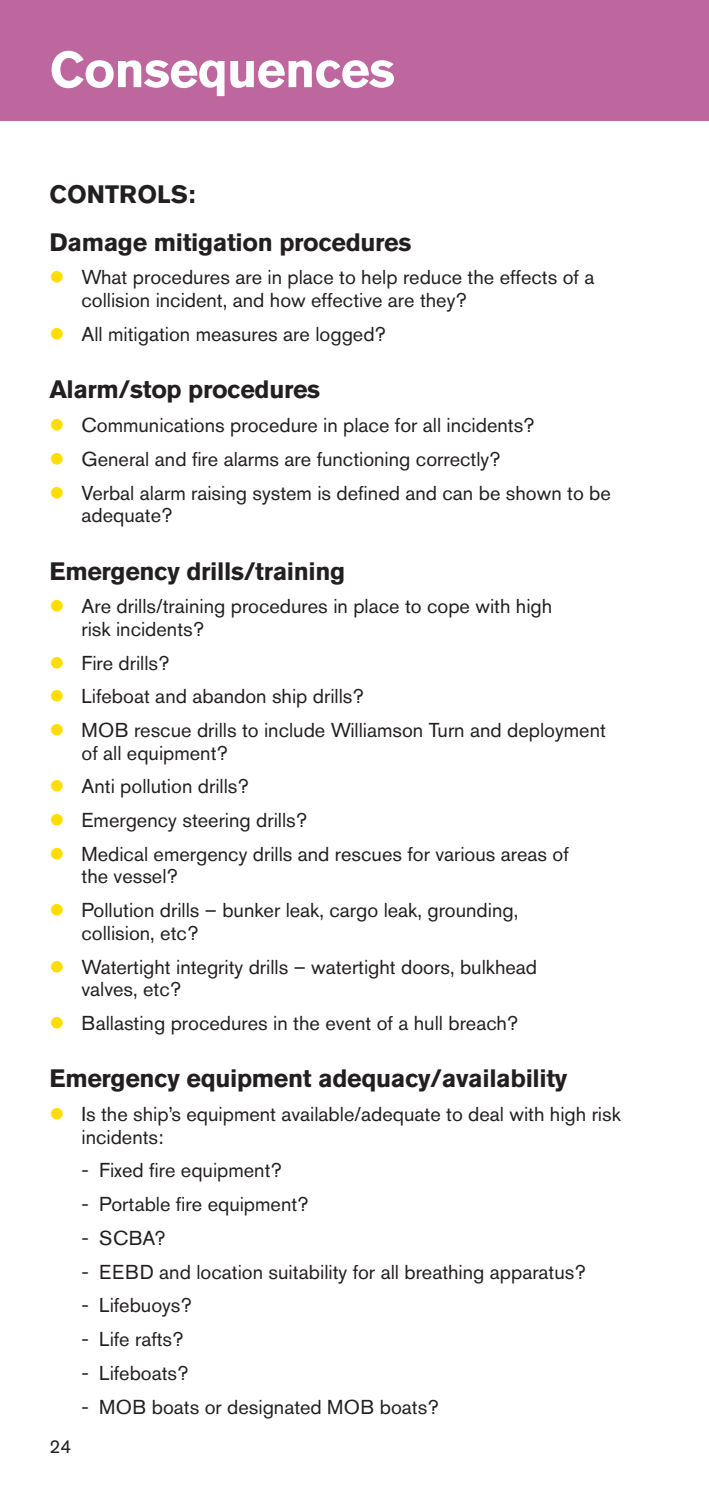
<style>
.page{position:relative;width:709px;height:1489px;background:#fff}
.page>*{position:absolute;margin:0;border:0;box-sizing:border-box;transform-origin:0 0}
.t1{font:700 50px "Akzidenz Grotesk BE";letter-spacing:-.015em;color:#fff}
.t2{font:700 25px/47.5px "Akzidenz Grotesk BE";letter-spacing:-.015em;color:#231f20}
.t3{font:20px/33.8px "Akzidenz Grotesk BE";color:#231f20}
.t4{font:18.75px "Akzidenz Grotesk BE";color:#231f20}
</style>
<div class="page">
<div style="left:0;top:0;width:709px;height:120px;background:#be679e"></div>
<h1 class="t1" style="left:50px;top:50px;width:347px">Consequences</h1>
<p class="t2" style="left:50px;top:172px;width:363px">CONTROLS:<br>Damage mitigation procedures</p>
<p class="t3" style="left:81px;top:268px;width:514px;line-height:22.5px">What procedures are in place to help reduce the effects of a collision incident, and how effective are they?</p>
<p class="t3" style="left:81px;top:319px;width:306px">All mitigation measures are logged?</p>
<p class="t2" style="left:50px;top:367px;width:272px">Alarm/stop procedures</p>
<p class="t3" style="left:81px;top:410px;width:531px">Communications procedure in place for all incidents?<br>General and fire alarms are functioning correctly?<br>Verbal alarm raising system is defined and can be shown to be</p>
<p class="t3" style="left:81px;top:500px;width:92px">adequate?</p>
<p class="t2" style="left:50px;top:548px;width:297px">Emergency drills/training</p>
<p class="t3" style="left:81px;top:597px;width:472px;line-height:22.5px">Are drills/training procedures in place to cope with high risk incidents?</p>
<p class="t3" style="left:81px;top:648px;width:526px">Fire drills?<br>Lifeboat and abandon ship drills?<br>MOB rescue drills to include Williamson Turn and deployment</p>
<p class="t3" style="left:81px;top:738px;width:489px">of all equipment?<br>Anti pollution drills?<br>Emergency steering drills?<br>Medical emergency drills and rescues for various areas of</p>
<p class="t3" style="left:81px;top:861px;width:438px">the vessel?<br>Pollution drills – bunker leak, cargo leak, grounding,</p>
<p class="t3" style="left:81px;top:918px;width:457px">collision, etc?<br>Watertight integrity drills – watertight doors, bulkhead</p>
<p class="t3" style="left:81px;top:974px;width:438px">valves, etc?<br>Ballasting procedures in the event of a hull breach?</p>
<p class="t2" style="left:50px;top:1056px;width:519px">Emergency equipment adequacy/availability</p>
<p class="t3" style="left:81px;top:1104px;width:541px;line-height:22.5px">Is the ship’s equipment available/adequate to deal with high risk incidents:</p>
<p class="t3" style="left:81px;top:1155px;width:202px">- Fixed fire equipment?</p>
<p class="t3" style="left:81px;top:1189px;width:228px">- Portable fire equipment?</p>
<p class="t3" style="left:81px;top:1223px;width:85px">- SCBA?</p>
<p class="t3" style="left:81px;top:1256px;width:505px">- EEBD and location suitability for all breathing apparatus?</p>
<p class="t3" style="left:81px;top:1290px;width:112px">- Lifebuoys?</p>
<p class="t3" style="left:81px;top:1324px;width:103px">- Life rafts?</p>
<p class="t3" style="left:81px;top:1358px;width:108px">- Lifeboats?</p>
<p class="t3" style="left:81px;top:1391px;width:358px">- MOB boats or designated MOB boats?</p>
<p class="t4" style="left:50px;top:1439px;width:23px">24</p>
</div>
